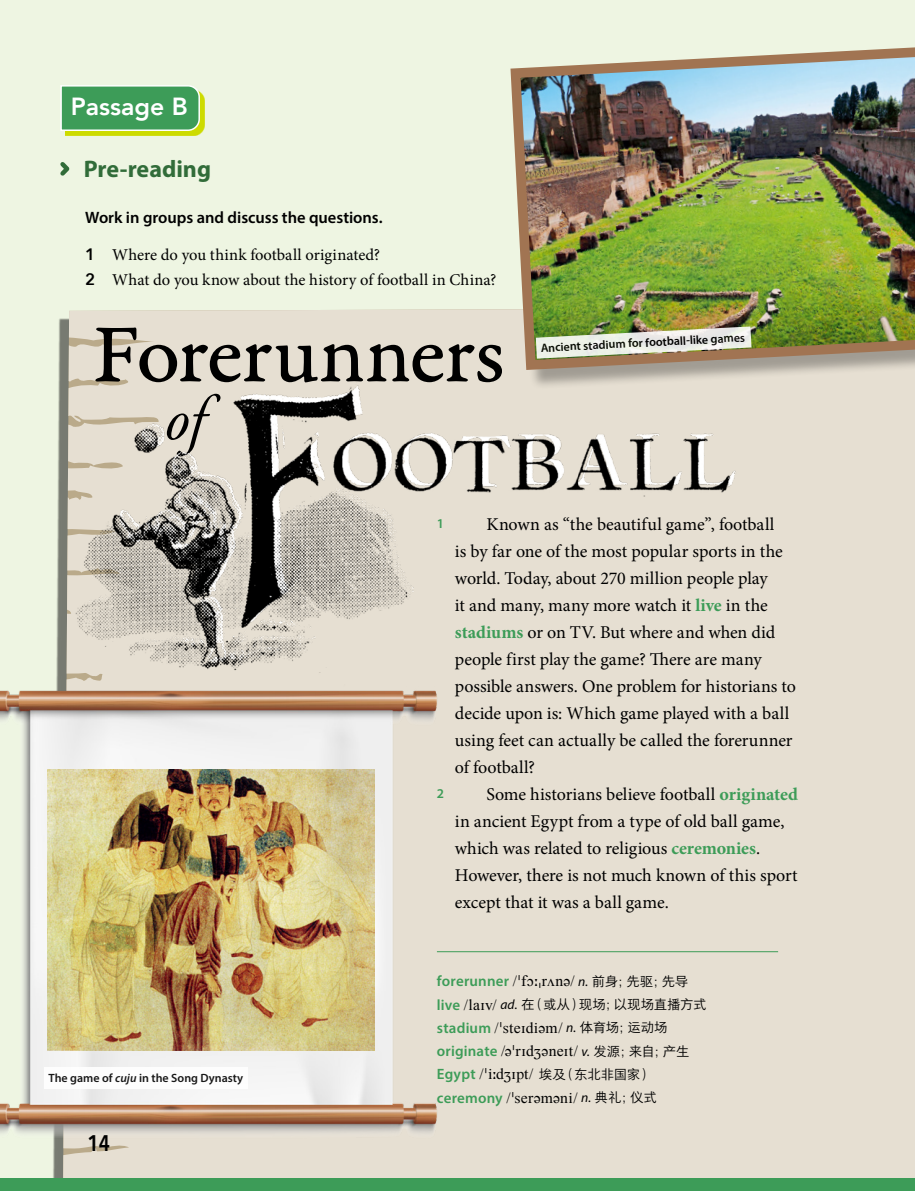
<style>
.page{position:relative;width:915px;height:1191px;background:#fff}
.page>*{position:absolute;margin:0;border:0;box-sizing:border-box;transform-origin:0 0}
.t1{font:87px "Garamond Premr Pro Capt";letter-spacing:-.02em;color:#000}
.t2{font:italic 63px "Garamond Premr Pro";color:#000}
.t3{font:800 24.75px "Avenir";color:#fff}
.t4{font:700 24px "Myriad Pro";color:#316c39}
.t5{font:600 22.5px "Avenir Next Condensed";color:#000}
.t6{font:18px/27px "Minion Pro";letter-spacing:-.005em;color:#000}
.t7{font:16.5px/24.8px "Minion Pro";color:#000}
.t8{font:600 16.5px "Myriad Pro";letter-spacing:-.005em;color:#000}
.t9{font:15px/23.2px "Fltrp Phonetic IPAPSMT";letter-spacing:.025em;color:#000}
.t10{font:13.5px "FZYOUHS 506 L GB1 0";letter-spacing:-.01em;color:#000}
.t11{font:600 13.5px "Myriad Pro";color:#3d9c58}
.t12{font:600 12px "Myriad Pro";color:#000}
.s1{font-family:"Avenir Next";font-weight:600}
.s2{font-style:italic}
.s3{font-weight:700;color:#3d9c58}
.s4{font-family:"Myriad Pro";font-weight:600;color:#3d9c58}
.s5{font-family:"Myriad Pro";font-style:italic;font-size:13.5px}
.s6{font-family:"FZYOUHS 506 L GB1 0";font-size:13.5px}
.s7{font-family:"Myriad Pro";font-weight:600;font-size:15px;color:#3d9c58}
.s8{font-family:"Fltrp Phonetic IPAPSMT";font-size:15px}
.s9{font-family:"Myriad Pro";font-style:italic}
</style>
<div class="page">
<div style="left:0;top:0;width:914px;height:1191px;background:#eef5e2"></div>
<div style="left:63px;top:309px;width:851px;height:869px;background:#e6dfd2"></div>
<div style="left:65px;top:90px;width:139px;height:45px;background:#cddb00"></div>
<svg style="left:60px;top:85px;width:141px;height:46px;background:#50a566"></svg>
<svg style="left:60px;top:162px;width:10px;height:14px"></svg>
<img style="left:57px;top:332px;width:680px;height:378px">
<div style="left:513px;top:46px;width:401px;height:343px;background:#000;opacity:.3"></div>
<img style="left:505px;top:46px;width:409px;height:329px">
<img style="left:0;top:617px;width:490px;height:561px">
<img style="left:47px;top:770px;width:327px;height:280px">
<img style="left:535px;top:326px;width:216px;height:33px">
<div style="left:44px;top:1067px;width:203px;height:21px;background:#fff"></div>
<hr style="left:437px;top:951px;width:340px;height:1px;background:#3d9c58">
<div style="left:0;top:1178px;width:914px;height:13px;background:#3d9c58"></div>
<h3 class="t3" style="left:71px;top:84px;width:118px">Passage B</h3>
<h3 class="t4" style="left:84px;top:153px;width:129px">Pre-reading</h3>
<p class="t8" style="left:85px;top:207px;width:299px">Work in groups and discuss the questions.</p>
<p class="t7" style="left:85px;top:242px;width:413px"><span class="s1">1</span> Where do you think football originated?<br><span class="s1">2</span> What do you know about the history of football in China?</p>
<h1 class="t1" style="left:92px;top:301px;width:414px">Forerunners</h1>
<h2 class="t2" style="left:165px;top:379px;width:42px">of</h2>
<p class="t12" style="left:540px;top:340px;width:206px;rotate:-3deg">Ancient stadium for football-like games</p>
<p class="t12" style="left:48px;top:1070px;width:196px">The game of <span class="s2">cuju</span> in the Song Dynasty</p>
<p class="t5" style="left:88px;top:1123px;width:24px">14</p>
<p class="t11" style="left:437px;top:515px;width:9px">1</p>
<p class="t6" style="left:455px;top:511px;width:342px;text-indent:32px">Known as “the beautiful game”, football<br>is by far one of the most popular sports in the world. Today, about 270 million people play<br>it and many, many more watch it <span class="s3">live</span> in the <span class="s3">stadiums</span> or on TV. But where and when did people first play the game? There are many possible answers. One problem for historians to decide upon is: Which game played with a ball using feet can actually be called the forerunner of football?</p>
<p class="t11" style="left:437px;top:785px;width:9px">2</p>
<p class="t6" style="left:455px;top:781px;width:344px;text-indent:32px">Some historians believe football <span class="s3">originated </span>in ancient Egypt from a type of old ball game, which was related to religious <span class="s3">ceremonies</span>.<br>However, there is not much known of this sport except that it was a ball game.</p>
<p class="t9" style="left:437px;top:969px;width:253px"><span class="s4">forerunner</span> /9fO:8r"n@/ <span class="s5">n.</span> <span class="s6">前身；先驱；先导</span></p>
<p class="t10" style="left:437px;top:997px;width:271px"><span class="s7">live</span> <span class="s8">/laIv/</span> <span class="s9">ad.</span> 在（或从）现场；以现场直播方式</p>
<p class="t9" style="left:437px;top:1016px;width:254px"><span class="s4">stadium</span> /9steIdi@m/ <span class="s5">n.</span> <span class="s6">体育场；运动场</span><span class="s4">originate</span> /@9rIdZ@neIt/ <span class="s5">v.</span> <span class="s6">发源；来自；产生<br></span><span class="s4">Egypt</span> /9i:dZIpt/ <span class="s6">埃及（东北非国家）</span><span class="s4">ceremony</span> /9ser@m@ni/ <span class="s5">n.</span> <span class="s6">典礼；仪式</span></p>
</div>
